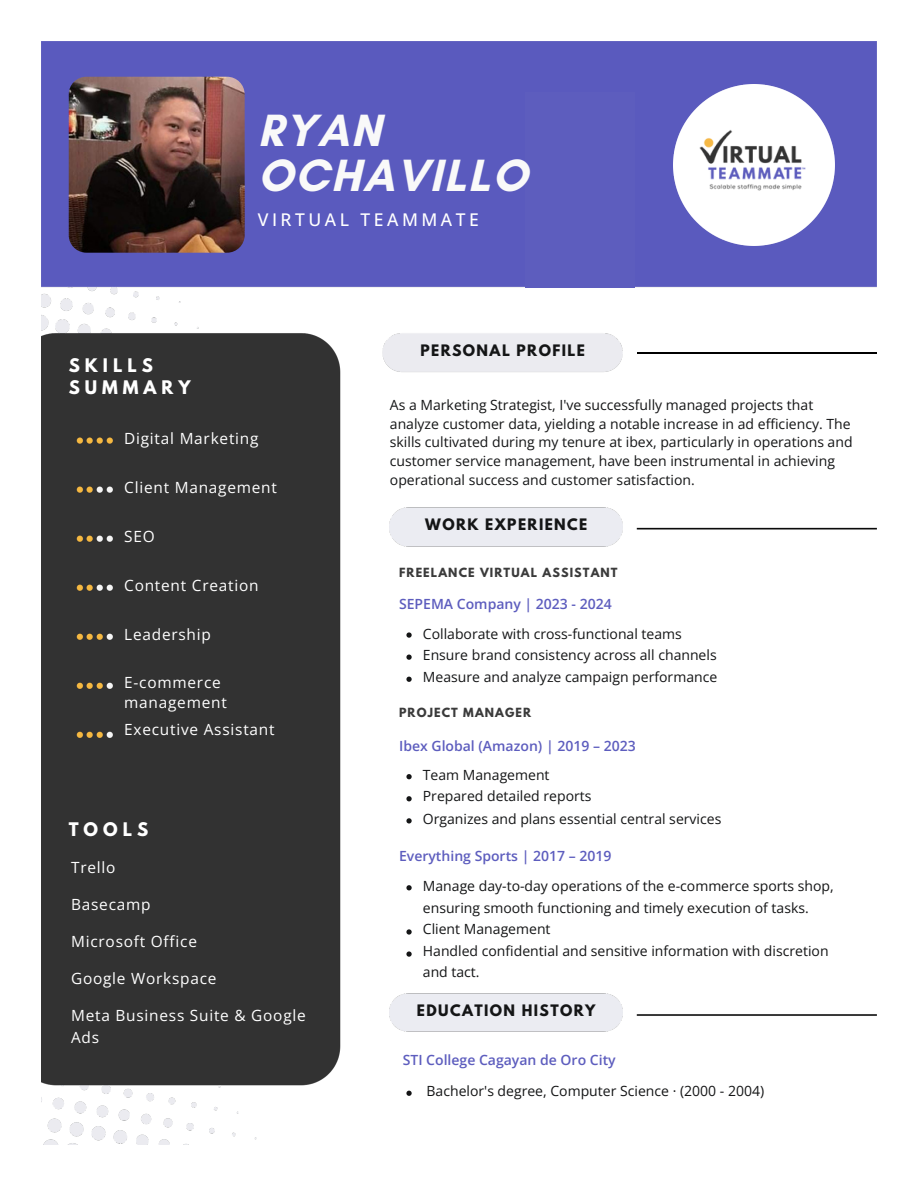
<style>
.page{position:relative;width:918px;height:1186px;background:#fff}
.page>*{position:absolute;margin:0;border:0;box-sizing:border-box;transform-origin:0 0}
.t1{font:700 46.05px/45.2px "Glacial Indifference";letter-spacing:.035em;color:#f9f9f9}
.t2{font:500 17.55px "Open Sans";letter-spacing:.2em;color:#fff}
.t3{font:700 16.65px/22px "League Spartan";letter-spacing:.3em;color:#fff}
.t4{font:15.45px/20px "Open Sans";letter-spacing:.05em;color:#fff}
.t5{font:13.95px/18.9px "Open Sans";color:#141516}
.t6{font:600 13.95px "Open Sans";color:#5d5dbe}
.t7{font:700 13.95px "League Spartan";letter-spacing:.1em;color:#141516}
.t8{font:700 11.25px "League Spartan";letter-spacing:.1em;color:#3b3b3b}
</style>
<div class="page">
<img style="left:42px;top:42px;width:834px;height:1102px">
<img style="left:69px;top:77px;width:176px;height:176px;border-radius:18px">
<div style="left:390px;top:508px;width:233px;height:38px;background:#ebecf2"></div>
<div style="left:390px;top:994px;width:233px;height:38px;background:#ebecf2"></div>
<div style="left:525px;top:92px;width:110px;height:195px;background:#5d5dbe"></div>
<hr style="left:637px;top:352px;width:239px;height:2px;background:#000">
<img style="left:673px;top:84px;width:161px;height:161px">
<img style="left:700px;top:129px;width:107px;height:64px">
<svg style="left:406px;top:632px;width:6px;height:6px"></svg>
<svg style="left:406px;top:654px;width:6px;height:6px"></svg>
<svg style="left:406px;top:676px;width:6px;height:6px"></svg>
<svg style="left:406px;top:774px;width:6px;height:5px"></svg>
<svg style="left:406px;top:796px;width:6px;height:5px"></svg>
<svg style="left:406px;top:818px;width:6px;height:5px"></svg>
<svg style="left:406px;top:885px;width:6px;height:5px"></svg>
<svg style="left:406px;top:929px;width:6px;height:5px"></svg>
<svg style="left:406px;top:951px;width:6px;height:6px"></svg>
<svg style="left:406px;top:1090px;width:6px;height:6px"></svg>
<p class="t3" style="left:69px;top:356px;width:123px">SKILLS<br>SUMMARY</p>
<p class="t1" style="left:258px;top:107px;width:271px">RYAN<br>OCHAVILLO</p>
<p class="t2" style="left:258px;top:207px;width:223px">VIRTUAL TEAMMATE</p>
<p class="t7" style="left:420px;top:343px;width:166px">PERSONAL PROFILE</p>
<p class="t4" style="left:124px;top:428px;width:136px">Digital Marketing</p>
<p class="t4" style="left:124px;top:477px;width:154px">Client Management</p>
<p class="t4" style="left:124px;top:526px;width:32px">SEO</p>
<p class="t4" style="left:124px;top:575px;width:136px">Content Creation</p>
<p class="t4" style="left:124px;top:624px;width:88px">Leadership</p>
<p class="t4" style="left:124px;top:672px;width:104px">E-commerce management</p>
<p class="t4" style="left:124px;top:719px;width:152px">Executive Assistant</p>
<p class="t3" style="left:69px;top:820px;width:81px">TOOLS</p>
<p class="t4" style="left:71px;top:857px;width:46px">Trello</p>
<p class="t4" style="left:71px;top:894px;width:81px">Basecamp</p>
<p class="t4" style="left:71px;top:931px;width:127px">Microsoft Office</p>
<p class="t4" style="left:71px;top:968px;width:147px">Google Workspace</p>
<p class="t4" style="left:71px;top:1005px;width:236px">Meta Business Suite &amp; Google</p>
<p class="t4" style="left:71px;top:1027px;width:30px">Ads</p>
<p class="t5" style="left:390px;top:395px;width:464px">As a Marketing Strategist, I've successfully managed projects that analyze customer data, yielding a notable increase in ad efficiency. The skills cultivated during my tenure at ibex, particularly in operations and customer service management, have been instrumental in achieving operational success and customer satisfaction.</p>
<p class="t7" style="left:425px;top:517px;width:164px">WORK EXPERIENCE</p>
<p class="t8" style="left:399px;top:566px;width:220px">FREELANCE VIRTUAL ASSISTANT</p>
<p class="t6" style="left:399px;top:594px;width:214px">SEPEMA Company | 2023 - 2024</p>
<p class="t5" style="left:423px;top:624px;width:261px">Collaborate with cross-functional teams</p>
<p class="t5" style="left:423px;top:645px;width:295px">Ensure brand consistency across all channels</p>
<p class="t5" style="left:423px;top:667px;width:296px">Measure and analyze campaign performance</p>
<p class="t8" style="left:399px;top:707px;width:134px">PROJECT MANAGER</p>
<p class="t6" style="left:399px;top:736px;width:238px">Ibex Global (Amazon) | 2019 – 2023</p>
<p class="t5" style="left:423px;top:765px;width:128px">Team Management</p>
<p class="t5" style="left:423px;top:786px;width:170px">Prepared detailed reports</p>
<p class="t5" style="left:423px;top:809px;width:300px">Organizes and plans essential central services</p>
<p class="t6" style="left:399px;top:846px;width:214px">Everything Sports | 2017 – 2019</p>
<p class="t5" style="left:423px;top:876px;width:412px">Manage day-to-day operations of the e-commerce sports shop,</p>
<p class="t5" style="left:423px;top:898px;width:387px">ensuring smooth functioning and timely execution of tasks.</p>
<p class="t5" style="left:423px;top:919px;width:129px">Client Management</p>
<p class="t5" style="left:423px;top:941px;width:407px">Handled confidential and sensitive information with discretion</p>
<p class="t5" style="left:423px;top:962px;width:58px">and tact.</p>
<p class="t7" style="left:417px;top:1003px;width:180px">EDUCATION HISTORY</p>
<p class="t6" style="left:403px;top:1050px;width:215px">STI College Cagayan de Oro City</p>
<p class="t5" style="left:427px;top:1081px;width:339px">Bachelor's degree, Computer Science · (2000 - 2004)</p>
</div>
